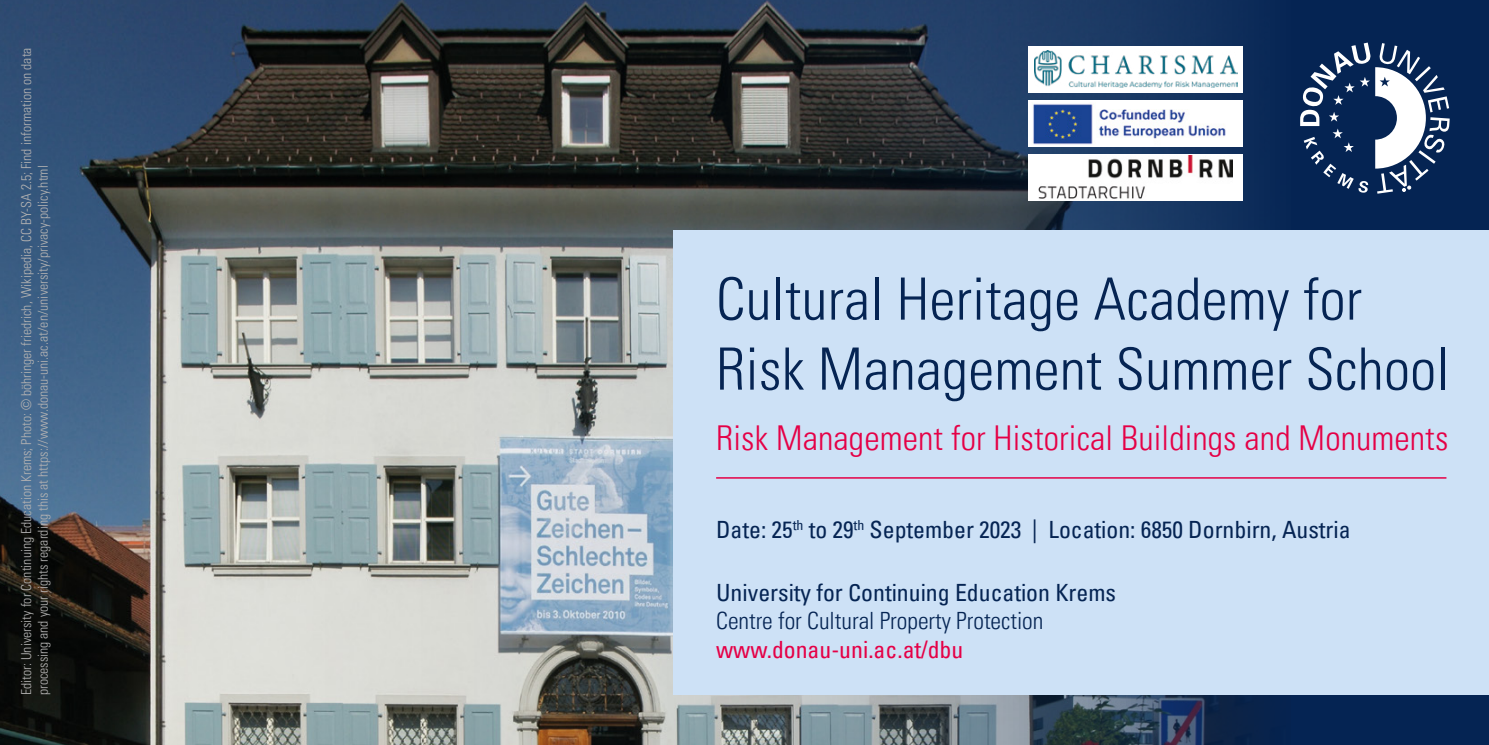
<style>
.page{position:relative;width:1489px;height:745px;background:#fff}
.page>*{position:absolute;margin:0;border:0;box-sizing:border-box;transform-origin:0 0}
.t1{font:300 condensed 58.25px "Univers LT Pro";letter-spacing:.005em;color:#052453}
.t2{font:300 condensed 34.25px "Univers LT Pro";letter-spacing:.005em;color:#e50046}
.t3{font:condensed 23.75px "Univers LT Pro";color:#052453}
.t4{font:300 condensed 23.75px "Univers LT Pro";color:#052453}
.t5{font:condensed 23.75px "Univers LT Pro";color:#e50046}
.t6{font:300 condensed 13.75px/16.5px "Univers LT Pro";color:#b3b2b2}
</style>
<div class="page">
<div style="left:0;top:0;width:1488px;height:744px;background:#052453"></div>
<img style="left:0;top:0;width:1290px;height:744px">
<div style="left:673px;top:230px;width:815px;height:464px;background:#cde1f6"></div>
<svg style="left:1300px;top:43px;width:149px;height:150px"></svg>
<hr style="left:716px;top:477px;width:730px;height:1px;background:#e50046">
<div style="left:1028px;top:46px;width:214px;height:47px;background:#fff"></div>
<img style="left:1034px;top:51px;width:203px;height:36px">
<div style="left:1028px;top:100px;width:214px;height:47px;background:#fff"></div>
<img style="left:1033px;top:103px;width:193px;height:42px">
<div style="left:1028px;top:154px;width:214px;height:47px;background:#fff"></div>
<img style="left:1038px;top:155px;width:194px;height:44px">
<p class="t6" style="left:17px;top:694px;width:648px;rotate:-90deg">Editor: University for Continuing Education Krems; Photo: © böhringer friedrich, Wikipedia, CC BY-SA 2.5; Find information on data processing and your rights regarding this at https://www.donau-uni.ac.at/en/university/privacy-policy.html</p>
<p class="t1" style="left:716px;top:259px;width:647px">Cultural Heritage Academy for</p>
<p class="t1" style="left:716px;top:329px;width:734px">Risk Management Summer School</p>
<p class="t2" style="left:716px;top:414px;width:733px">Risk Management for Historical Buildings and Monuments</p>
<p class="t3" style="left:716px;top:514px;width:636px">Date: 25<sup>th</sup> to 29<sup>th</sup> September 2023 | Location: 6850 Dornbirn, Austria</p>
<p class="t3" style="left:716px;top:576px;width:401px">University for Continuing Education Krems</p>
<p class="t4" style="left:716px;top:604px;width:329px">Centre for Cultural Property Protection</p>
<p class="t5" style="left:716px;top:633px;width:249px">www.donau-uni.ac.at/dbu</p>
</div>
